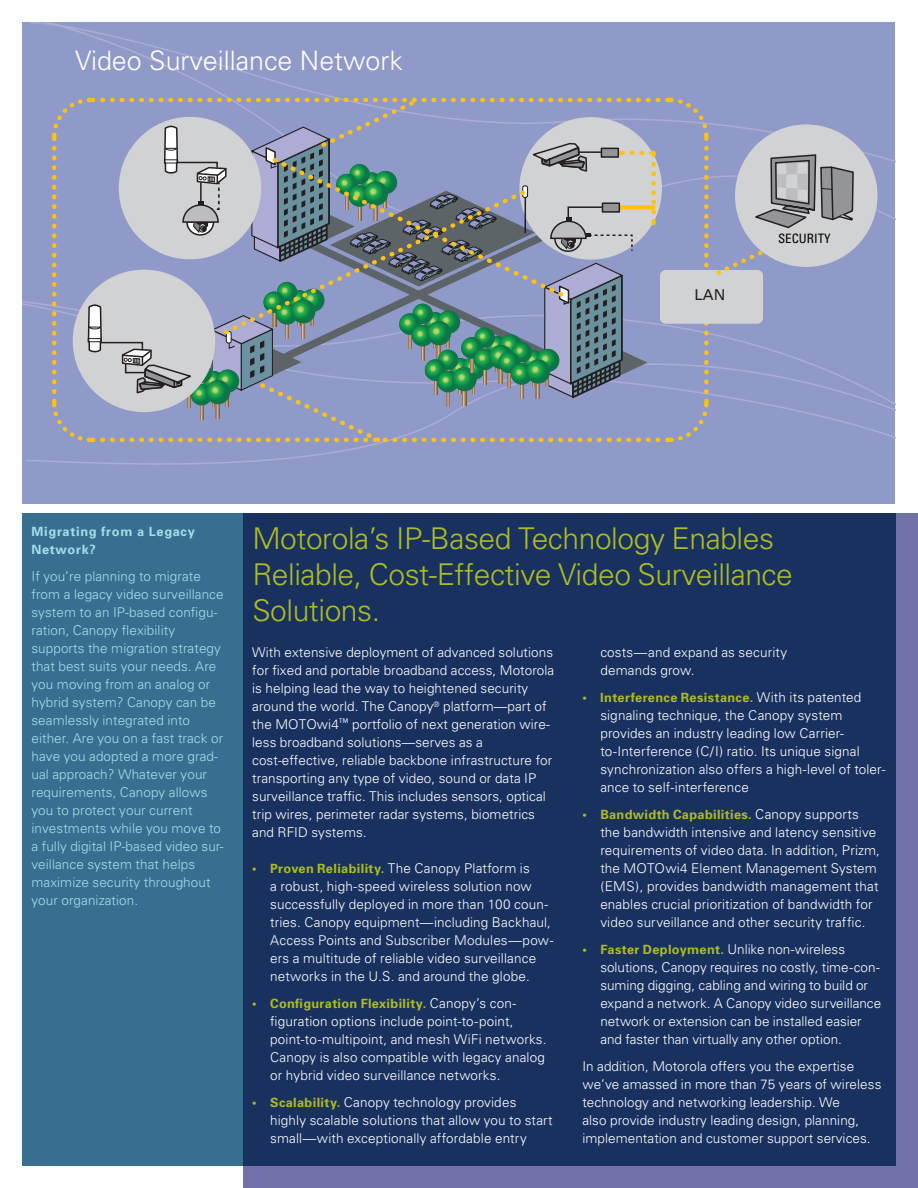
<style>
.page{position:relative;width:918px;height:1188px;background:#fff}
.page>*{position:absolute;margin:0;border:0;box-sizing:border-box;transform-origin:0 0}
.t1{font:300 30px/36px "Univers";letter-spacing:-.015em;color:#aebc21}
.t2{font:300 26.85px "Univers";color:#fff}
.t3{font:15px "Univers";color:#231f20}
.t4{font:300 13.5px/18px "Univers";letter-spacing:.005em;color:#fff}
.t5{font:300 13.5px/18px "Univers";letter-spacing:.005em;color:#a7dde9}
.t6{font:condensed 12.9px "Univers";color:#040503}
.t7{font:700 12.75px "Univers";letter-spacing:.025em;color:#aebc21}
.t8{font:700 12.75px/18px "Univers";letter-spacing:.055em;color:#a7dde9}
.s1{font-weight:300;font-size:13.5px;color:#fff}
.s2{font-weight:700;font-size:12.75px;color:#aebc21}
</style>
<div class="page">
<div style="left:22px;top:513px;width:874px;height:653px;background:#386e8f"></div>
<div style="left:243px;top:513px;width:675px;height:675px;background:#19315e"></div>
<div style="left:22px;top:22px;width:873px;height:464px;background:#909ac8"></div>
<div style="left:663px;top:96px;width:48px;height:348px;background:#909ac8"></div>
<div style="left:660px;top:270px;width:103px;height:54px;background:#d1d2d4;border-radius:6px"></div>
<div style="left:735px;top:124px;width:143px;height:143px;background:#d1d2d4;border-radius:50%"></div>
<svg style="left:704px;top:148px;width:151px;height:248px"></svg>
<svg style="left:50px;top:95px;width:613px;height:407px;background:#98a2bb"></svg>
<svg style="left:220px;top:187px;width:309px;height:151px;background:#788997"></svg>
<h2 class="t2" style="left:75px;top:44px;width:329px">Video Surveillance Network</h2>
<p class="t3" style="left:695px;top:286px;width:32px">LAN</p>
<p class="t6" style="left:778px;top:230px;width:54px">SECURITY</p>
<p class="t8" style="left:31px;top:522px;width:165px">Migrating from a Legacy<br>Network?</p>
<p class="t5" style="left:32px;top:567px;width:194px">If you’re planning to migrate from a legacy video surveillance system to an IP-based configu&shy;ration, Canopy flexibility supports the migration strategy that best suits your needs. Are you moving from an analog or hybrid system? Canopy can be seamlessly integrated into either. Are you on a fast track or have you adopted a more grad&shy;ual approach? Whatever your requirements, Canopy allows you to protect your current investments while you move to a fully digital IP-based video sur&shy;veillance system that helps maximize security throughout your organization.</p>
<h1 class="t1" style="left:252px;top:520px;width:542px">Motorola’s IP-Based Technology Enables<br>Reliable, Cost-Effective Video Surveillance<br>Solutions.</h1>
<p class="t4" style="left:252px;top:643px;width:304px">With extensive deployment of advanced solutions for fixed and portable broadband access, Motorola is helping lead the way to heightened security around the world. The Canopy<sup>®</sup> platform—part of the MOTOwi4<sup>™</sup> portfolio of next generation wire&shy;less broadband solutions—serves as a cost-effective, reliable backbone infrastructure for transporting any type of video, sound or data IP surveillance traffic. This includes sensors, optical trip wires, perimeter radar systems, biometrics and RFID systems.</p>
<p class="t7" style="left:252px;top:861px;width:279px">• Proven Reliability. <span class="s1">The Canopy Platform is</span></p>
<p class="t4" style="left:270px;top:877px;width:285px">a robust, high-speed wireless solution now successfully deployed in more than 100 coun&shy;tries. Canopy equipment—including Backhaul, Access Points and Subscriber Modules—pow&shy;ers a multitude of reliable video surveillance networks in the U.S. and around the globe.</p>
<p class="t7" style="left:252px;top:996px;width:266px">• Configuration Flexibility. <span class="s1">Canopy’s con-</span></p>
<p class="t4" style="left:270px;top:1012px;width:278px">figuration options include point-to-point, point-to-multipoint, and mesh WiFi networks.<br>Canopy is also compatible with legacy analog or hybrid video surveillance networks.</p>
<p class="t4" style="left:270px;top:1093px;width:284px;text-indent:-18px"><span class="s2">• Scalability.</span> Canopy technology provides highly scalable solutions that allow you to start small—with exceptionally affordable entry</p>
<p class="t4" style="left:600px;top:643px;width:188px">costs—and expand as security demands grow.</p>
<p class="t7" style="left:582px;top:690px;width:281px">• I nterference Resistance. <span class="s1">With its patented</span></p>
<p class="t4" style="left:600px;top:706px;width:287px">signaling technique, the Canopy system provides an industry leading low Carrier&shy;to-Interference (C/I) ratio. Its unique signal synchronization also offers a high-level of toler&shy;ance to self-interference</p>
<p class="t7" style="left:582px;top:807px;width:278px">• Bandwidth Capabilities. <span class="s1">Canopy supports</span></p>
<p class="t4" style="left:600px;top:823px;width:281px">the bandwidth intensive and latency sensitive requirements of video data. In addition, Prizm, the MOTOwi4 Element Management System (EMS), provides bandwidth management that enables crucial prioritization of bandwidth for video surveillance and other security traffic.</p>
<p class="t7" style="left:582px;top:942px;width:264px">• Faster Deployment. <span class="s1">Unlike non-wireless</span></p>
<p class="t4" style="left:600px;top:958px;width:282px">solutions, Canopy requires no costly, time-con&shy;suming digging, cabling and wiring to build or expand a network. A Canopy video surveillance network or extension can be installed easier and faster than virtually any other option.</p>
<p class="t4" style="left:582px;top:1057px;width:301px">In addition, Motorola offers you the expertise we’ve amassed in more than 75 years of wireless technology and networking leadership. We<br>also provide industry leading design, planning, implementation and customer support services.</p>
</div>
